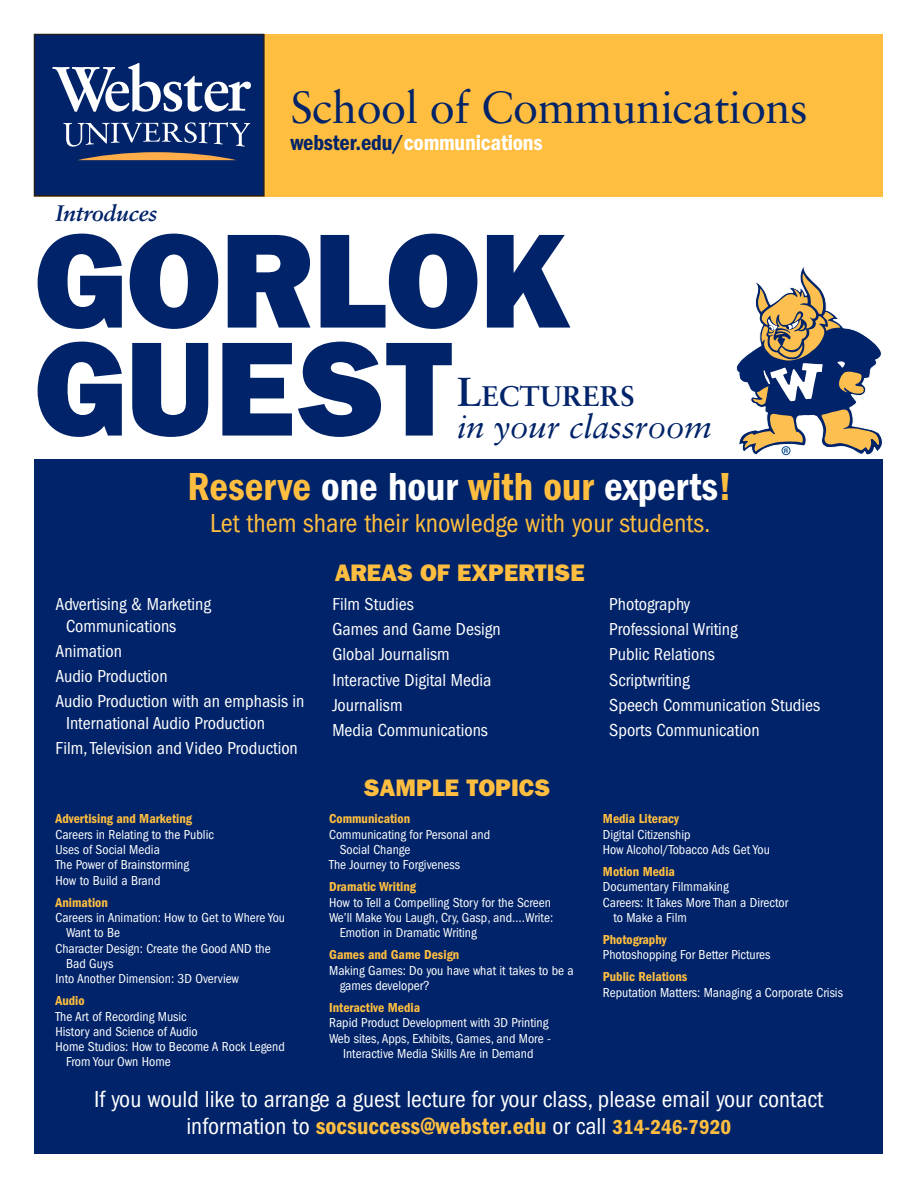
<style>
.page{position:relative;width:918px;height:1188px;background:#fff}
.page>*{position:absolute;margin:0;border:0;box-sizing:border-box;transform-origin:0 0}
.t1{font:800 135px/108px "Franklin Gothic";color:#002369}
.t2{font:45px "Sabon";letter-spacing:-.01em;color:#002369}
.t3{font:600 condensed 40.5px "Franklin Gothic";color:#ffbe3f}
.t4{font:italic 33px "Sabon";color:#002369}
.t5{font:700 28.35px "Sabon";color:#002369}
.t6{font:condensed 27px "Franklin Gothic";color:#ffbe3f}
.t7{font:condensed 24px/27px "Franklin Gothic";color:#fff;text-align:center}
.t8{font:800 24px "Franklin Gothic";color:#ffbe3f}
.t9{font:600 condensed 22.5px "Franklin Gothic";letter-spacing:-.01em;color:#fff}
.t10{font:italic 700 22.5px "Sabon";letter-spacing:-.01em;color:#002369}
.t11{font:condensed 18px/21.6px "Franklin Gothic";color:#fff}
.t12{font:condensed 13.5px/15.3px "Franklin Gothic";color:#fff}
.t13{font:600 condensed 13.5px "Franklin Gothic";color:#ffbe3f}
.s1{color:#002369}
.s2{font-size:40.5px}
.s3{color:#fff}
.s4{font-weight:600;color:#ffbe3f}
.s5{font-weight:600;font-size:21px;color:#ffbe3f}
</style>
<div class="page">
<div style="left:34px;top:34px;width:850px;height:163px;background:#ffbe3f"></div>
<div style="left:34px;top:34px;width:230px;height:162px;background:#002369"></div>
<div style="left:34px;top:34px;width:231px;height:163px;border:2px solid #231f20"></div>
<svg style="left:53px;top:63px;width:198px;height:49px"></svg>
<svg style="left:63px;top:122px;width:187px;height:38px"></svg>
<div style="left:34px;top:459px;width:849px;height:695px;background:#002369"></div>
<svg style="left:736px;top:266px;width:147px;height:189px"></svg>
<p class="t10" style="left:56px;top:200px;width:103px">Introduces</p>
<p class="t2" style="left:291px;top:81px;width:519px">School of Communications</p>
<p class="t9" style="left:291px;top:130px;width:254px"><span class="s1">webster.edu/</span>communications</p>
<p class="t1" style="left:34px;top:228px;width:536px">GORLOK<br>GUEST</p>
<p class="t5" style="left:457px;top:379px;width:179px"><span class="s2">L</span>ECTURERS</p>
<p class="t4" style="left:457px;top:407px;width:256px">in your classroom</p>
<p class="t3" style="left:187px;top:463px;width:546px">Reserve <span class="s3">one hour</span> with our <span class="s3">experts</span>!</p>
<p class="t6" style="left:210px;top:508px;width:502px">Let them share their knowledge with your students.</p>
<p class="t8" style="left:335px;top:559px;width:252px">AREAS OF EXPERTISE</p>
<p class="t11" style="left:66px;top:594px;width:147px;text-indent:-10px">Advertising &amp; Marketing<br>Communications</p>
<p class="t11" style="left:56px;top:640px;width:68px">Animation</p>
<p class="t11" style="left:56px;top:665px;width:114px">Audio Production</p>
<p class="t11" style="left:66px;top:691px;width:240px;text-indent:-10px">Audio Production with an emphasis in<br>International Audio Production</p>
<p class="t11" style="left:56px;top:737px;width:244px">Film, Television and Video Production</p>
<p class="t13" style="left:56px;top:811px;width:138px">Advertising and Marketing</p>
<p class="t12" style="left:56px;top:827px;width:160px">Careers in Relating to the Public</p>
<p class="t12" style="left:56px;top:842px;width:106px">Uses of Social Media</p>
<p class="t12" style="left:56px;top:857px;width:135px">The Power of Brainstorming</p>
<p class="t12" style="left:56px;top:873px;width:106px">How to Build a Brand</p>
<p class="t13" style="left:56px;top:895px;width:54px">Animation</p>
<p class="t12" style="left:66px;top:910px;width:221px;text-indent:-10px">Careers in Animation: How to Get to Where You<br>Want to Be</p>
<p class="t12" style="left:66px;top:941px;width:206px;text-indent:-10px">Character Design: Create the Good AND the<br>Bad Guys</p>
<p class="t12" style="left:56px;top:971px;width:185px">Into Another Dimension: 3D Overview</p>
<p class="t13" style="left:56px;top:993px;width:31px">Audio</p>
<p class="t12" style="left:56px;top:1009px;width:133px">The Art of Recording Music</p>
<p class="t12" style="left:56px;top:1024px;width:144px">History and Science of Audio</p>
<p class="t12" style="left:66px;top:1039px;width:220px;text-indent:-10px">Home Studios: How to Become A Rock Legend<br>From Your Own Home</p>
<p class="t11" style="left:332px;top:594px;width:83px">Film Studies</p>
<p class="t11" style="left:332px;top:619px;width:170px">Games and Game Design</p>
<p class="t11" style="left:332px;top:644px;width:119px">Global Journalism</p>
<p class="t11" style="left:332px;top:669px;width:161px">Interactive Digital Media</p>
<p class="t11" style="left:332px;top:694px;width:72px">Journalism</p>
<p class="t11" style="left:332px;top:719px;width:157px">Media Communications</p>
<p class="t8" style="left:364px;top:774px;width:188px">SAMPLE TOPICS</p>
<p class="t13" style="left:329px;top:811px;width:82px">Communication</p>
<p class="t12" style="left:340px;top:827px;width:152px;text-indent:-10px">Communicating for Personal and<br>Social Change</p>
<p class="t12" style="left:329px;top:857px;width:133px">The Journey to Forgiveness</p>
<p class="t13" style="left:329px;top:879px;width:88px">Dramatic Writing</p>
<p class="t12" style="left:329px;top:895px;width:223px">How to Tell a Compelling Story for the Screen</p>
<p class="t12" style="left:340px;top:910px;width:215px;text-indent:-10px">We’ll Make You Laugh, Cry, Gasp, and….Write:<br>Emotion in Dramatic Writing</p>
<p class="t13" style="left:329px;top:947px;width:132px">Games and Game Design</p>
<p class="t12" style="left:340px;top:963px;width:236px;text-indent:-10px">Making Games: Do you have what it takes to be a games developer?</p>
<p class="t13" style="left:329px;top:1000px;width:92px">Interactive Media</p>
<p class="t12" style="left:329px;top:1015px;width:221px">Rapid Product Development with 3D Printing</p>
<p class="t12" style="left:329px;top:1031px;width:223px;text-align:center">Web sites, Apps, Exhibits, Games, and More -<br>Interactive Media Skills Are in Demand</p>
<p class="t11" style="left:609px;top:594px;width:83px">Photography</p>
<p class="t11" style="left:609px;top:619px;width:130px">Professional Writing</p>
<p class="t11" style="left:609px;top:644px;width:107px">Public Relations</p>
<p class="t11" style="left:609px;top:669px;width:82px">Scriptwriting</p>
<p class="t11" style="left:609px;top:694px;width:213px">Speech Communication Studies</p>
<p class="t11" style="left:609px;top:719px;width:152px">Sports Communication</p>
<p class="t13" style="left:603px;top:811px;width:78px">Media Literacy</p>
<p class="t12" style="left:603px;top:827px;width:89px">Digital Citizenship</p>
<p class="t12" style="left:603px;top:842px;width:169px">How Alcohol/Tobacco Ads Get You</p>
<p class="t13" style="left:603px;top:864px;width:74px">Motion Media</p>
<p class="t12" style="left:603px;top:879px;width:128px">Documentary Filmmaking</p>
<p class="t12" style="left:613px;top:895px;width:176px;text-indent:-10px">Careers: It Takes More Than a Director to Make a Film</p>
<p class="t13" style="left:603px;top:932px;width:65px">Photography</p>
<p class="t12" style="left:603px;top:947px;width:169px">Photoshopping For Better Pictures</p>
<p class="t13" style="left:603px;top:969px;width:86px">Public Relations</p>
<p class="t12" style="left:603px;top:985px;width:242px">Reputation Matters: Managing a Corporate Crisis</p>
<p class="t7" style="left:94px;top:1086px;width:731px">If you would like to arrange a guest lecture for your class, please email your contact information to <span class="s4">socsuccess@webster.edu</span> or call <span class="s5">314-246-7920</span></p>
</div>
